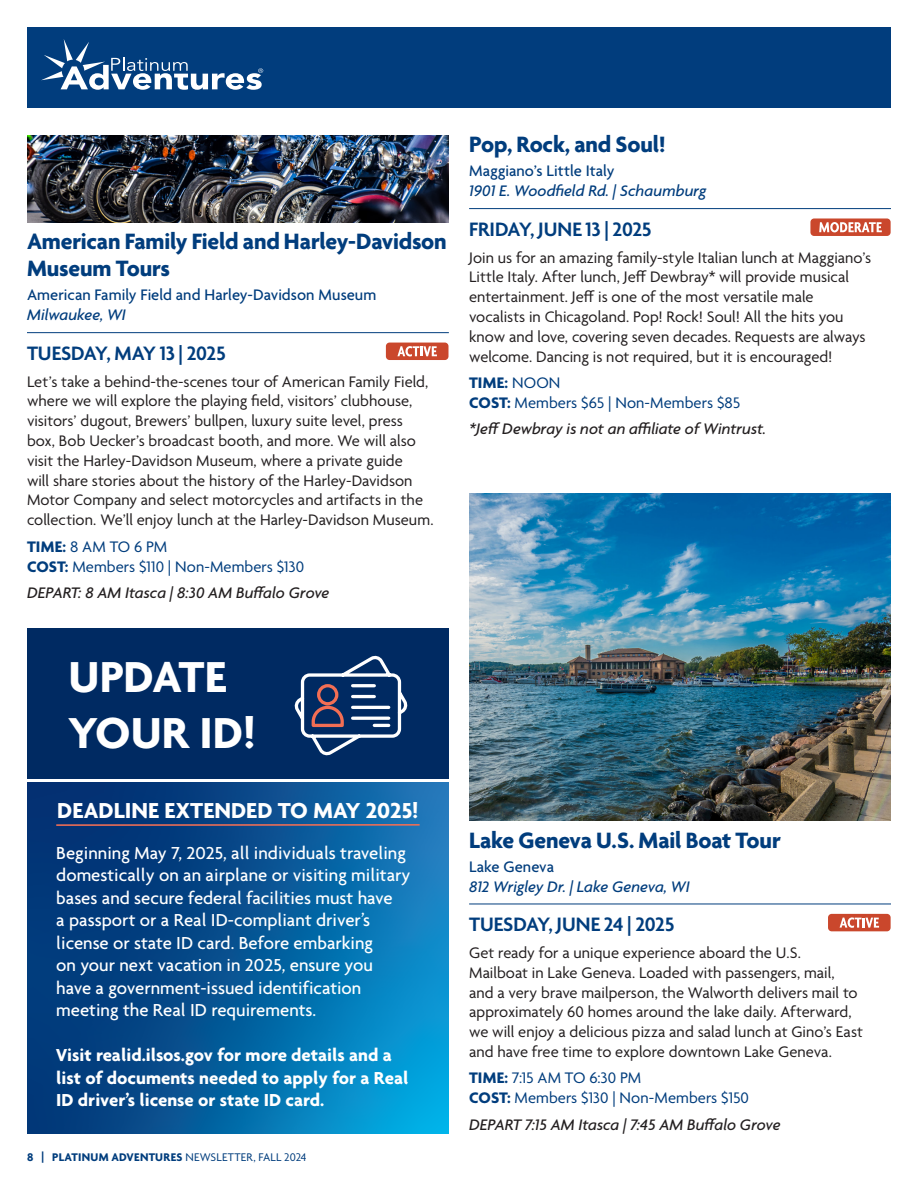
<style>
.page{position:relative;width:918px;height:1188px;background:#fff}
.page>*{position:absolute;margin:0;border:0;box-sizing:border-box;transform-origin:0 0}
.t1{font:700 46.8px/56.2px "Agenda";color:#fff}
.EVENT_TITLE{font:700 24px/27px "Agenda";letter-spacing:-.01em;color:#013d7d}
.t2{font:700 23.4px "Agenda";color:#fff}
.DATE{font:600 21px "Agenda";letter-spacing:-.005em;color:#013d7d}
.t3{font:500 18.75px/22.5px "Agenda";color:#fff}
.t4{font:700 18.75px/22.5px "Agenda";color:#fff}
.Itin_text{font:16.5px/19.8px "Agenda";color:#231f20}
.Itin_cost_call{font:16.5px "Agenda";letter-spacing:.005em;color:#013d7d}
.Event_disclosure{font:italic 500 16.5px "Agenda";letter-spacing:-.005em;color:#231f20}
.Itin_event{font:italic 500 16.5px/19.8px "Agenda";color:#013d7d}
.Itin_event-2{font:500 16.5px/19.8px "Agenda";letter-spacing:.005em;color:#013d7d}
.Itin_cost_call-2{font:700 16.5px "Agenda";color:#013d7d}
.t5{font:700 12px "Agenda";letter-spacing:.02em;color:#013d7d}
.s1{font-style:italic}
.s2{font-weight:700}
.s3{font-style:normal}
.s4{font-weight:400}
</style>
<div class="page">
<div style="left:27px;top:27px;width:864px;height:81px;background:#013d7d"></div>
<svg style="left:41px;top:39px;width:222px;height:51px"></svg>
<svg style="left:27px;top:783px;width:422px;height:351px;background:#065b9a"></svg>
<div style="left:27px;top:628px;width:422px;height:150px;background:#002a62"></div>
<svg style="left:294px;top:655px;width:114px;height:101px"></svg>
<hr style="left:353px;top:684px;width:21px;height:3px;background:#fff">
<hr style="left:353px;top:695px;width:21px;height:3px;background:#fff">
<hr style="left:353px;top:706px;width:36px;height:3px;background:#fff">
<hr style="left:353px;top:717px;width:36px;height:3px;background:#fff">
<hr style="left:374px;top:724px;width:15px;height:3px;background:#fff">
<hr style="left:56px;top:824px;width:364px;height:2px;background:#f26e54">
<hr style="left:469px;top:208px;width:422px;height:1px;background:#013d7d">
<div style="left:810px;top:218px;width:81px;height:18px;background:#ca472c;border-radius:4px"></div>
<svg style="left:819px;top:222px;width:63px;height:10px"></svg>
<hr style="left:469px;top:904px;width:422px;height:1px;background:#013d7d">
<img style="left:469px;top:494px;width:422px;height:327px">
<div style="left:828px;top:914px;width:63px;height:17px;background:#ca472c;border-radius:4px"></div>
<svg style="left:840px;top:917px;width:39px;height:11px"></svg>
<hr style="left:27px;top:332px;width:422px;height:1px;background:#013d7d">
<img style="left:27px;top:135px;width:422px;height:87px">
<div style="left:386px;top:343px;width:62px;height:17px;background:#ca472c;border-radius:4px"></div>
<svg style="left:397px;top:346px;width:40px;height:10px"></svg>
<p class="EVENT_TITLE" style="left:27px;top:230px;width:421px">American Family Field and Harley-Davidson<br>Museum Tours</p>
<p class="Itin_event-2" style="left:27px;top:286px;width:351px">American Family Field and Harley-Davidson Museum<br><span class="s1">Milwaukee, WI</span></p>
<p class="DATE" style="left:27px;top:342px;width:200px">TUESDAY, MAY 13 | 2025</p>
<p class="Itin_text" style="left:27px;top:372px;width:408px">Let’s take a behind-the-scenes tour of American Family Field, where we will explore the playing field, visitors’ clubhouse, visitors’ dugout, Brewers’ bullpen, luxury suite level, press box, Bob Uecker’s broadcast booth, and more. We will also visit the Harley-Davidson Museum, where a private guide<br>will share stories about the history of the Harley-Davidson Motor Company and select motorcycles and artifacts in the collection. We’ll enjoy lunch at the Harley-Davidson Museum.</p>
<p class="Itin_cost_call" style="left:27px;top:538px;width:142px"><span class="s2">TIME:</span> 8 AM TO 6 PM</p>
<p class="Itin_cost_call" style="left:27px;top:557px;width:279px"><span class="s2">COST:</span> Members $110 | Non-Members $130</p>
<p class="Event_disclosure" style="left:27px;top:583px;width:304px">DEPART: 8 AM Itasca | 8:30 AM Buffalo Grove</p>
<p class="EVENT_TITLE" style="left:469px;top:133px;width:198px">Pop, Rock, and Soul!</p>
<p class="Itin_event" style="left:469px;top:161px;width:239px"><span class="s3">Maggiano’s Little Italy<br></span>1901 E. Woodfield Rd. | Schaumburg</p>
<p class="DATE" style="left:469px;top:218px;width:184px">FRIDAY, JUNE 13 | 2025</p>
<p class="Itin_text" style="left:469px;top:248px;width:403px">Join us for an amazing family-style Italian lunch at Maggiano’s Little Italy. After lunch, Jeff Dewbray* will provide musical entertainment. Jeff is one of the most versatile male vocalists in Chicagoland. Pop! Rock! Soul! All the hits you know and love, covering seven decades. Requests are always welcome. Dancing is not required, but it is encouraged!</p>
<p class="Itin_cost_call-2" style="left:469px;top:374px;width:93px">TIME: <span class="s4">NOON</span></p>
<p class="Itin_cost_call" style="left:469px;top:394px;width:273px"><span class="s2">COST:</span> Members $65 | Non-Members $85</p>
<p class="Event_disclosure" style="left:469px;top:419px;width:299px">*Jeff Dewbray is not an affiliate of Wintrust.</p>
<p class="t1" style="left:69px;top:648px;width:189px">UPDATE<br>YOUR ID!</p>
<p class="t2" style="left:57px;top:796px;width:363px">DEADLINE EXTENDED TO MAY 2025!</p>
<p class="t3" style="left:56px;top:841px;width:356px">Beginning May 7, 2025, all individuals traveling domestically on an airplane or visiting military bases and secure federal facilities must have<br>a passport or a Real ID-compliant driver’s license or state ID card. Before embarking<br>on your next vacation in 2025, ensure you have a government-issued identification meeting the Real ID requirements.</p>
<p class="t4" style="left:56px;top:1044px;width:354px">Visit realid.ilsos.gov for more details and a list of documents needed to apply for a Real<br>ID driver’s license or state ID card.</p>
<p class="t5" style="left:27px;top:1151px;width:281px">8 | PLATINUM ADVENTURES <span class="s4">NEWSLETTER, FALL 2024</span></p>
<p class="EVENT_TITLE" style="left:469px;top:828px;width:313px">Lake Geneva U.S. Mail Boat Tour</p>
<p class="Itin_event" style="left:469px;top:857px;width:222px"><span class="s3">Lake Geneva<br></span>812 Wrigley Dr. | Lake Geneva, WI</p>
<p class="DATE" style="left:469px;top:913px;width:207px">TUESDAY, JUNE 24 | 2025</p>
<p class="Itin_text" style="left:469px;top:944px;width:395px">Get ready for a unique experience aboard the U.S.<br>Mailboat in Lake Geneva. Loaded with passengers, mail, and a very brave mailperson, the Walworth delivers mail to approximately 60 homes around the lake daily. Afterward, we will enjoy a delicious pizza and salad lunch at Gino’s East and have free time to explore downtown Lake Geneva.</p>
<p class="Itin_cost_call" style="left:469px;top:1069px;width:174px"><span class="s2">TIME:</span> 7:15 AM TO 6:30 PM</p>
<p class="Itin_cost_call" style="left:469px;top:1089px;width:281px"><span class="s2">COST:</span> Members $130 | Non-Members $150</p>
<p class="Event_disclosure" style="left:469px;top:1115px;width:313px">DEPART 7:15 AM Itasca | 7:45 AM Buffalo Grove</p>
</div>
